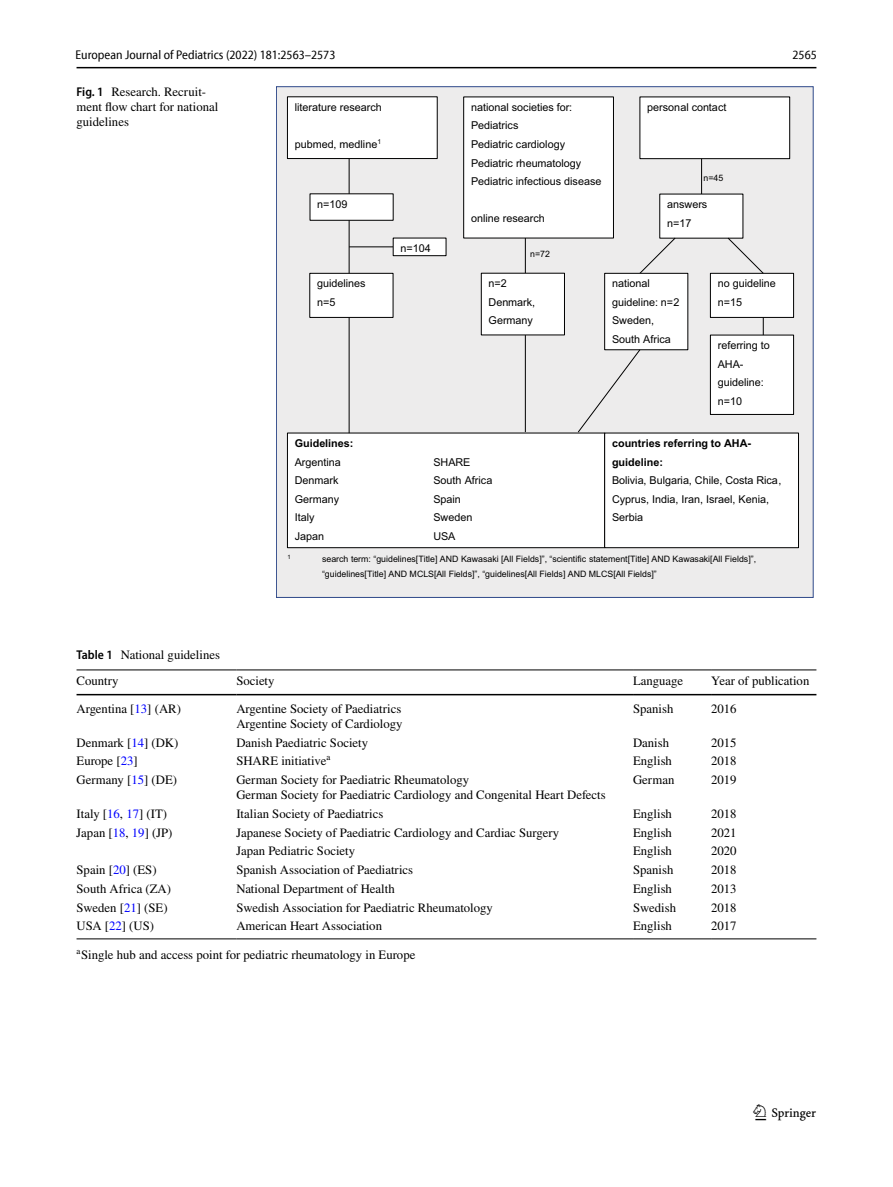
<style>
.page{position:relative;width:893px;height:1187px;background:#fff}
.page>*{position:absolute;margin:0;border:0;box-sizing:border-box;transform-origin:0 0}
.t1{font:22.5px "Springnew Regular 3";color:#000}
.t2{font:12.75px/15px "STIX";color:#000}
.t3{font:semi-condensed 12.75px "Myriad Pro Unic";color:#000}
.t4{font:10.8px/18.6px "Arial";color:#000}
.t5{font:700 10.8px/18.6px "Arial";color:#000}
.t6{font:8.85px/15.1px "Arial";color:#000}
.t7{font:5.85px "Arial";color:#000}
.s1{font-family:"Myriad Pro";font-weight:600;font-stretch:semi-condensed}
.s2{color:#00f}
</style>
<div class="page">
<hr style="left:77px;top:67px;width:739px;height:1px;background:#000">
<div style="left:276px;top:87px;width:537px;height:510px;background:#edecec"></div>
<div style="left:287px;top:96px;width:150px;height:63px;background:#fff;border:1px solid #000"></div>
<hr style="left:349px;top:159px;width:1px;height:141px;background:#000">
<div style="left:287px;top:433px;width:318px;height:115px;background:#fff;border:1px solid #000"></div>
<div style="left:604px;top:433px;width:195px;height:115px;background:#fff;border:1px solid #000"></div>
<div style="left:310px;top:193px;width:83px;height:27px;background:#fff"></div>
<hr style="left:349px;top:300px;width:1px;height:133px;background:#000">
<hr style="left:525px;top:159px;width:1px;height:114px;background:#000">
<div style="left:463px;top:97px;width:151px;height:141px;background:#fff;border:1px solid #000"></div>
<div style="left:481px;top:273px;width:84px;height:62px;background:#fff;border:1px solid #000"></div>
<hr style="left:525px;top:335px;width:1px;height:97px;background:#000">
<div style="left:640px;top:97px;width:150px;height:62px;background:#fff;border:1px solid #000"></div>
<hr style="left:701px;top:159px;width:1px;height:35px;background:#000">
<div style="left:659px;top:194px;width:84px;height:44px;background:#fff"></div>
<svg style="left:638px;top:237px;width:38px;height:36px"></svg>
<div style="left:604px;top:273px;width:84px;height:77px;background:#fff;border:1px solid #000"></div>
<div style="left:710px;top:273px;width:84px;height:44px;background:#fff;border:1px solid #000"></div>
<svg style="left:727px;top:237px;width:38px;height:38px"></svg>
<div style="left:710px;top:335px;width:84px;height:79px;background:#fff;border:1px solid #000"></div>
<svg style="left:763px;top:317px;width:1px;height:18px"></svg>
<div style="left:309px;top:273px;width:84px;height:44px;background:#fff;border:1px solid #000"></div>
<hr style="left:349px;top:246px;width:44px;height:1px;background:#000">
<div style="left:393px;top:238px;width:53px;height:18px;background:#fff;border:1px solid #000"></div>
<svg style="left:577px;top:348px;width:64px;height:85px"></svg>
<hr style="left:77px;top:669px;width:159px;height:1px;background:#000">
<hr style="left:77px;top:693px;width:159px;height:2px;background:#000">
<hr style="left:236px;top:669px;width:397px;height:1px;background:#000">
<hr style="left:236px;top:693px;width:397px;height:2px;background:#000">
<hr style="left:633px;top:669px;width:78px;height:1px;background:#000">
<hr style="left:633px;top:693px;width:78px;height:2px;background:#000">
<hr style="left:711px;top:669px;width:105px;height:1px;background:#000">
<hr style="left:711px;top:693px;width:105px;height:2px;background:#000">
<hr style="left:77px;top:938px;width:159px;height:1px;background:#000">
<hr style="left:236px;top:938px;width:397px;height:1px;background:#000">
<hr style="left:633px;top:938px;width:78px;height:1px;background:#000">
<hr style="left:711px;top:938px;width:105px;height:1px;background:#000">
<p class="t3" style="left:76px;top:50px;width:261px">European Journal of Pediatrics (2022) 181:2563–2573</p>
<p class="t3" style="left:792px;top:50px;width:26px">2565</p>
<p class="t2" style="left:77px;top:85px;width:143px"><span class="s1">Fig. 1</span> Research. Recruit&shy;ment flow chart for national guidelines</p>
<p class="t2" style="left:77px;top:648px;width:145px"><span class="s1">Table 1</span> National guidelines</p>
<p class="t4" style="left:295px;top:97px;width:89px">literature research</p>
<p class="t4" style="left:295px;top:135px;width:88px">pubmed, medline<sup>1</sup></p>
<p class="t4" style="left:317px;top:195px;width:32px">n=109</p>
<p class="t4" style="left:471px;top:98px;width:132px">national societies for:<br>Pediatrics<br>Pediatric cardiology<br>Pediatric rheumatology<br>Pediatric infectious disease</p>
<p class="t4" style="left:471px;top:209px;width:75px">online research</p>
<p class="t4" style="left:647px;top:98px;width:81px">personal contact</p>
<p class="t6" style="left:703px;top:170px;width:21px">n=45</p>
<p class="t4" style="left:667px;top:195px;width:42px">answers n=17</p>
<p class="t4" style="left:400px;top:239px;width:32px">n=104</p>
<p class="t6" style="left:530px;top:246px;width:21px">n=72</p>
<p class="t4" style="left:317px;top:274px;width:50px">guidelines n=5</p>
<p class="t4" style="left:489px;top:274px;width:48px">n=2<br>Denmark,<br>Germany</p>
<p class="t4" style="left:612px;top:274px;width:69px">national guideline: n=2<br>Sweden,<br>South Africa</p>
<p class="t4" style="left:718px;top:274px;width:60px">no guideline n=15</p>
<p class="t4" style="left:718px;top:336px;width:54px">referring to<br>AHA&shy;guideline: n=10</p>
<p class="t5" style="left:295px;top:434px;width:60px">Guidelines:</p>
<p class="t4" style="left:295px;top:452px;width:48px">Argentina</p>
<p class="t4" style="left:433px;top:452px;width:39px">SHARE</p>
<p class="t4" style="left:295px;top:471px;width:45px">Denmark</p>
<p class="t4" style="left:433px;top:471px;width:60px">South Africa</p>
<p class="t4" style="left:295px;top:489px;width:46px">Germany</p>
<p class="t4" style="left:433px;top:489px;width:29px">Spain</p>
<p class="t4" style="left:295px;top:508px;width:21px">Italy</p>
<p class="t4" style="left:433px;top:508px;width:40px">Sweden</p>
<p class="t4" style="left:295px;top:527px;width:31px">Japan</p>
<p class="t4" style="left:433px;top:527px;width:24px">USA</p>
<p class="t5" style="left:612px;top:434px;width:141px">countries referring to AHA&shy;guideline:</p>
<p class="t4" style="left:612px;top:471px;width:171px">Bolivia, Bulgaria, Chile, Costa Rica,<br>Cyprus, India, Iran, Israel, Kenia,<br>Serbia</p>
<p class="t7" style="left:287px;top:552px;width:5px">1</p>
<p class="t6" style="left:322px;top:551px;width:436px">search term: “guidelines[Title] AND Kawasaki [All Fields]”, “scientific statement[Title] AND Kawasaki[All Fields]”, “guidelines[Title] AND MCLS[All Fields]”, “guidelines[All Fields] AND MLCS[All Fields]”</p>
<p class="t2" style="left:77px;top:674px;width:44px">Country</p>
<p class="t2" style="left:236px;top:674px;width:40px">Society</p>
<p class="t2" style="left:633px;top:674px;width:52px">Language</p>
<p class="t2" style="left:711px;top:674px;width:100px">Year of publication</p>
<p class="t2" style="left:77px;top:702px;width:106px">Argentina [<span class="s2">13</span>] (AR)</p>
<p class="t2" style="left:236px;top:702px;width:168px">Argentine Society of Paediatrics<br>Argentine Society of Cardiology</p>
<p class="t2" style="left:633px;top:702px;width:42px">Spanish</p>
<p class="t2" style="left:711px;top:702px;width:27px">2016</p>
<p class="t2" style="left:77px;top:735px;width:103px">Denmark [<span class="s2">14</span>] (DK)</p>
<p class="t2" style="left:236px;top:735px;width:133px">Danish Paediatric Society</p>
<p class="t2" style="left:633px;top:735px;width:38px">Danish</p>
<p class="t2" style="left:711px;top:735px;width:27px">2015</p>
<p class="t2" style="left:77px;top:754px;width:63px">Europe [<span class="s2">23</span>]</p>
<p class="t2" style="left:236px;top:754px;width:95px">SHARE initiative<sup>a</sup></p>
<p class="t2" style="left:633px;top:754px;width:40px">English</p>
<p class="t2" style="left:711px;top:754px;width:27px">2018</p>
<p class="t2" style="left:77px;top:773px;width:102px">Germany [<span class="s2">15</span>] (DE)</p>
<p class="t2" style="left:236px;top:773px;width:371px">German Society for Paediatric Rheumatology<br>German Society for Paediatric Cardiology and Congenital Heart Defects</p>
<p class="t2" style="left:633px;top:773px;width:43px">German</p>
<p class="t2" style="left:711px;top:773px;width:27px">2019</p>
<p class="t2" style="left:77px;top:807px;width:92px">Italy [<span class="s2">16</span>, <span class="s2">17</span>] (IT)</p>
<p class="t2" style="left:236px;top:807px;width:149px">Italian Society of Paediatrics</p>
<p class="t2" style="left:633px;top:807px;width:40px">English</p>
<p class="t2" style="left:711px;top:807px;width:27px">2018</p>
<p class="t2" style="left:77px;top:825px;width:97px">Japan [<span class="s2">18</span>, <span class="s2">19</span>] (JP)</p>
<p class="t2" style="left:236px;top:825px;width:324px">Japanese Society of Paediatric Cardiology and Cardiac Surgery</p>
<p class="t2" style="left:633px;top:825px;width:40px">English</p>
<p class="t2" style="left:711px;top:825px;width:27px">2021</p>
<p class="t2" style="left:236px;top:844px;width:120px">Japan Pediatric Society</p>
<p class="t2" style="left:633px;top:844px;width:40px">English</p>
<p class="t2" style="left:711px;top:844px;width:27px">2020</p>
<p class="t2" style="left:77px;top:863px;width:82px">Spain [<span class="s2">20</span>] (ES)</p>
<p class="t2" style="left:236px;top:863px;width:178px">Spanish Association of Paediatrics</p>
<p class="t2" style="left:633px;top:863px;width:42px">Spanish</p>
<p class="t2" style="left:711px;top:863px;width:27px">2018</p>
<p class="t2" style="left:77px;top:881px;width:96px">South Africa (ZA)</p>
<p class="t2" style="left:236px;top:881px;width:160px">National Department of Health</p>
<p class="t2" style="left:633px;top:881px;width:40px">English</p>
<p class="t2" style="left:711px;top:881px;width:27px">2013</p>
<p class="t2" style="left:77px;top:900px;width:93px">Sweden [<span class="s2">21</span>] (SE)</p>
<p class="t2" style="left:236px;top:900px;width:258px">Swedish Association for Paediatric Rheumatology</p>
<p class="t2" style="left:633px;top:900px;width:44px">Swedish</p>
<p class="t2" style="left:711px;top:900px;width:27px">2018</p>
<p class="t2" style="left:77px;top:919px;width:79px">USA [<span class="s2">22</span>] (US)</p>
<p class="t2" style="left:236px;top:919px;width:147px">American Heart Association</p>
<p class="t2" style="left:633px;top:919px;width:40px">English</p>
<p class="t2" style="left:711px;top:919px;width:27px">2017</p>
<p class="t2" style="left:77px;top:948px;width:340px"><sup>a</sup>Single hub and access point for pediatric rheumatology in Europe</p>
<h1 class="t1" style="left:755px;top:1104px;width:62px">1 3</h1>
</div>
